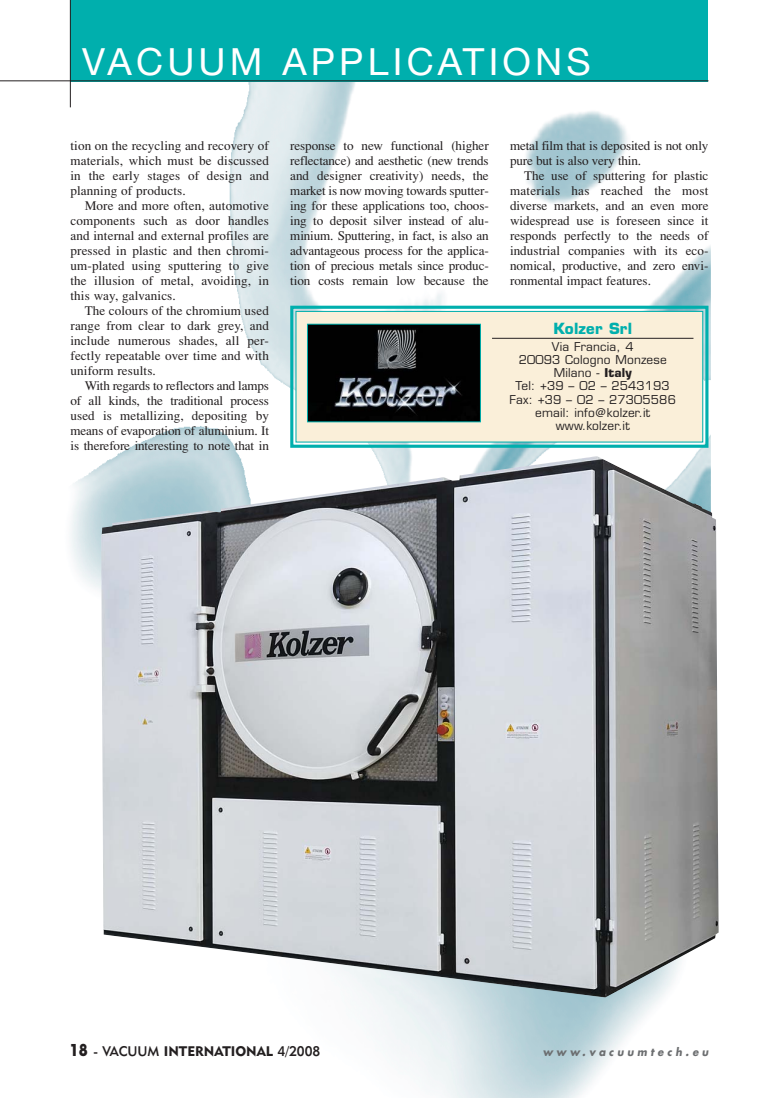
<style>
.page{position:relative;width:779px;height:1098px;background:#fff}
.page>*{position:absolute;margin:0;border:0;box-sizing:border-box;transform-origin:0 0}
.t1{font:37.5px "Helvetica Neue";letter-spacing:.11em;color:#fff}
.t2{font:700 15px "Eurostile";letter-spacing:.015em;color:#00afad}
.t3{font:13.75px "Geometric 415 BT Medium A";color:#231f20}
.t4{font:13.12px/15px "Times";color:#231f20;text-align:justify}
.t5{font:11.88px/13.1px "Eurostile";letter-spacing:.015em;color:#231f20;text-align:center}
.t6{font:italic 700 10.88px "Futura";color:#6c6e70;scale:.92 1}
.s1{font-weight:700}
.s2{font-family:"Avant Garde";font-weight:700;font-size:16.25px}
.s3{font-family:"Geometric 415 BT Black A"}
</style>
<div class="page">
<img style="left:14px;top:0;width:705px;height:1098px">
<div style="left:70px;top:0;width:638px;height:81px;background:#00afad"></div>
<hr style="left:0;top:80px;width:708px;height:1px;background:#231f20">
<hr style="left:70px;top:0;width:1px;height:107px;background:#231f20">
<div style="left:296px;top:311px;width:407px;height:131px;background:#faefd9"></div>
<div style="left:290px;top:306px;width:418px;height:142px;border:3px solid #00afad"></div>
<div style="left:295px;top:311px;width:408px;height:131px;border:1px solid #00afad"></div>
<hr style="left:492px;top:338px;width:201px;height:1px;background:#231f20">
<img style="left:309px;top:326px;width:170px;height:94px">
<div style="left:307px;top:324px;width:174px;height:98px;border:1px solid #00afad"></div>
<img style="left:101px;top:456px;width:617px;height:541px">
<h1 class="t1" style="left:82px;top:48px;width:510px">VACUUM APPLICATIONS</h1>
<p class="t4" style="left:70px;top:139px;width:200px">tion on the recycling and recovery of materials, which must be discussed in the early stages of design and planning of products.</p>
<p class="t4" style="left:70px;top:199px;width:200px;text-indent:14px">More and more often, automotive components such as door handles and internal and external profiles are pressed in plastic and then chromi&shy;um-plated using sputtering to give the illusion of metal, avoiding, in this way, galvanics.</p>
<p class="t4" style="left:70px;top:304px;width:200px;text-indent:14px">The colours of the chromium used range from clear to dark grey, and include numerous shades, all per&shy;fectly repeatable over time and with uniform results.</p>
<p class="t4" style="left:70px;top:379px;width:200px;text-indent:14px">With regards to reflectors and lamps of all kinds, the traditional process used is metallizing, depositing by means of evaporation of aluminium. It is therefore interesting to note that in</p>
<p class="t4" style="left:290px;top:139px;width:200px">response to new functional (higher reflectance) and aesthetic (new trends and designer creativity) needs, the market is now moving towards sputter&shy;ing for these applications too, choos&shy;ing to deposit silver instead of alu&shy;minium. Sputtering, in fact, is also an advantageous process for the applica&shy;tion of precious metals since produc&shy;tion costs remain low because the</p>
<p class="t4" style="left:510px;top:139px;width:200px">metal film that is deposited is not only pure but is also very thin.</p>
<p class="t4" style="left:510px;top:169px;width:200px;text-indent:14px">The use of sputtering for plastic materials has reached the most diverse markets, and an even more widespread use is foreseen since it responds perfectly to the needs of industrial companies with its eco&shy;nomical, productive, and zero envi&shy;ronmental impact features.</p>
<p class="t2" style="left:553px;top:323px;width:80px">Kolzer Srl</p>
<p class="t5" style="left:509px;top:341px;width:168px">Via Francia, 4<br>20093 Cologno Monzese<br>Milano - <span class="s1">Italy<br></span>Tel: +39 – 02 – 2543193<br>Fax: +39 – 02 – 27305586 email: info@kolzer.it www.kolzer.it</p>
<p class="t3" style="left:70px;top:1046px;width:252px"><span class="s2">18</span> - VACUUM <span class="s3">INTERNATIONAL</span> 4/2008</p>
<p class="t6" style="left:543px;top:1047px;width:183px">www.vacuumtech.eu</p>
</div>
